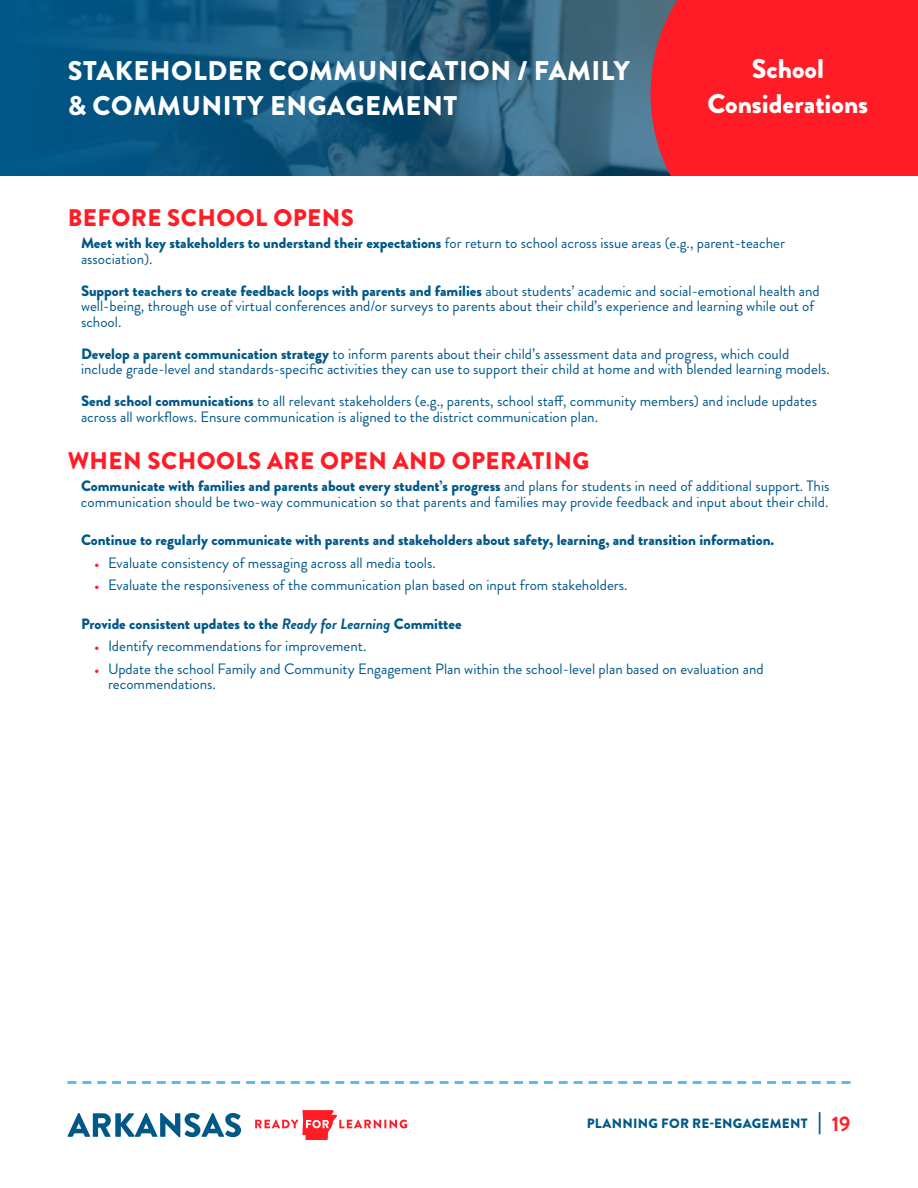
<style>
.page{position:relative;width:918px;height:1188px;background:#fff}
.page>*{position:absolute;margin:0;border:0;box-sizing:border-box;transform-origin:0 0}
.t1{font:900 27px/34.5px "Brandon Grotesque";letter-spacing:.02em;color:#fff}
.t2{font:900 27px/34.5px "Brandon Grotesque";color:#fff;text-align:center}
.t3{font:900 24px "Brandon Grotesque";letter-spacing:.02em;color:#ff1c26}
.t4{font:15px/15.8px "Brandon Grotesque";color:#005889}
.t5{font:900 15px "Brandon Grotesque";color:#005889}
.t6{font:900 13.5px "Brandon Grotesque";letter-spacing:.02em;color:#005889}
.s1{font-weight:900}
.s2{font-weight:900;font-size:12px;color:#ff1c26}
.s3{font-weight:700;font-style:italic}
.s4{font-size:21px}
.s5{font-weight:700;font-size:21px;color:#ff1c26}
</style>
<div class="page">
<svg style="left:0;top:0;width:651px;height:176px;background:#1b5c80"></svg>
<div style="left:651px;top:0;width:267px;height:176px;background:#ff1c26"></div>
<svg style="left:67px;top:1113px;width:174px;height:24px"></svg>
<svg style="left:255px;top:1110px;width:152px;height:30px"></svg>
<svg style="left:68px;top:1081px;width:782px;height:3px"></svg>
<h1 class="t1" style="left:67px;top:54px;width:564px">STAKEHOLDER COMMUNICATION / FAMILY &amp; COMMUNITY ENGAGEMENT</h1>
<h1 class="t2" style="left:707px;top:52px;width:162px">School<br>Considerations</h1>
<h2 class="t3" style="left:68px;top:201px;width:288px">BEFORE SCHOOL OPENS</h2>
<p class="t4" style="left:81px;top:235px;width:706px"><span class="s1">Meet with key stakeholders to understand their expectations</span> for return to school across issue areas (e.g., parent-teacher association).</p>
<p class="t4" style="left:81px;top:283px;width:740px"><span class="s1">Support teachers to create feedback loops with parents and families</span> about students’ academic and social-emotional health and well-being, through use of virtual conferences and/or surveys to parents about their child’s experience and learning while out of school.</p>
<p class="t4" style="left:81px;top:346px;width:749px"><span class="s1">Develop a parent communication strategy</span> to inform parents about their child’s assessment data and progress, which could include grade-level and standards-specific activities they can use to support their child at home and with blended learning models.</p>
<p class="t4" style="left:81px;top:393px;width:738px"><span class="s1">Send school communications</span> to all relevant stakeholders (e.g., parents, school staff, community members) and include updates across all workflows. Ensure communication is aligned to the district communication plan.</p>
<h2 class="t3" style="left:68px;top:444px;width:523px">WHEN SCHOOLS ARE OPEN AND OPERATING</h2>
<p class="t4" style="left:81px;top:478px;width:750px"><span class="s1">Communicate with families and parents about every student’s progress</span> and plans for students in need of additional support. This communication should be two-way communication so that parents and families may provide feedback and input about their child.</p>
<p class="t5" style="left:81px;top:530px;width:695px">Continue to regularly communicate with parents and stakeholders about safety, learning, and transition information.</p>
<p class="t4" style="left:94px;top:555px;width:341px"><span class="s2">•</span> Evaluate consistency of messaging across all media tools.</p>
<p class="t4" style="left:94px;top:577px;width:533px"><span class="s2">•</span> Evaluate the responsiveness of the communication plan based on input from stakeholders.</p>
<p class="t5" style="left:81px;top:613px;width:382px">Provide consistent updates to the <span class="s3">Ready for Learning</span> Committee</p>
<p class="t4" style="left:94px;top:638px;width:272px"><span class="s2">•</span> Identify recommendations for improvement.</p>
<p class="t4" style="left:108px;top:661px;width:657px;text-indent:-14px"><span class="s2">•</span> Update the school Family and Community Engagement Plan within the school-level plan based on evaluation and recommendations.</p>
<p class="t6" style="left:587px;top:1114px;width:265px">PLANNING FOR RE-ENGAGEMENT <span class="s4">|</span> <span class="s5">19</span></p>
</div>
